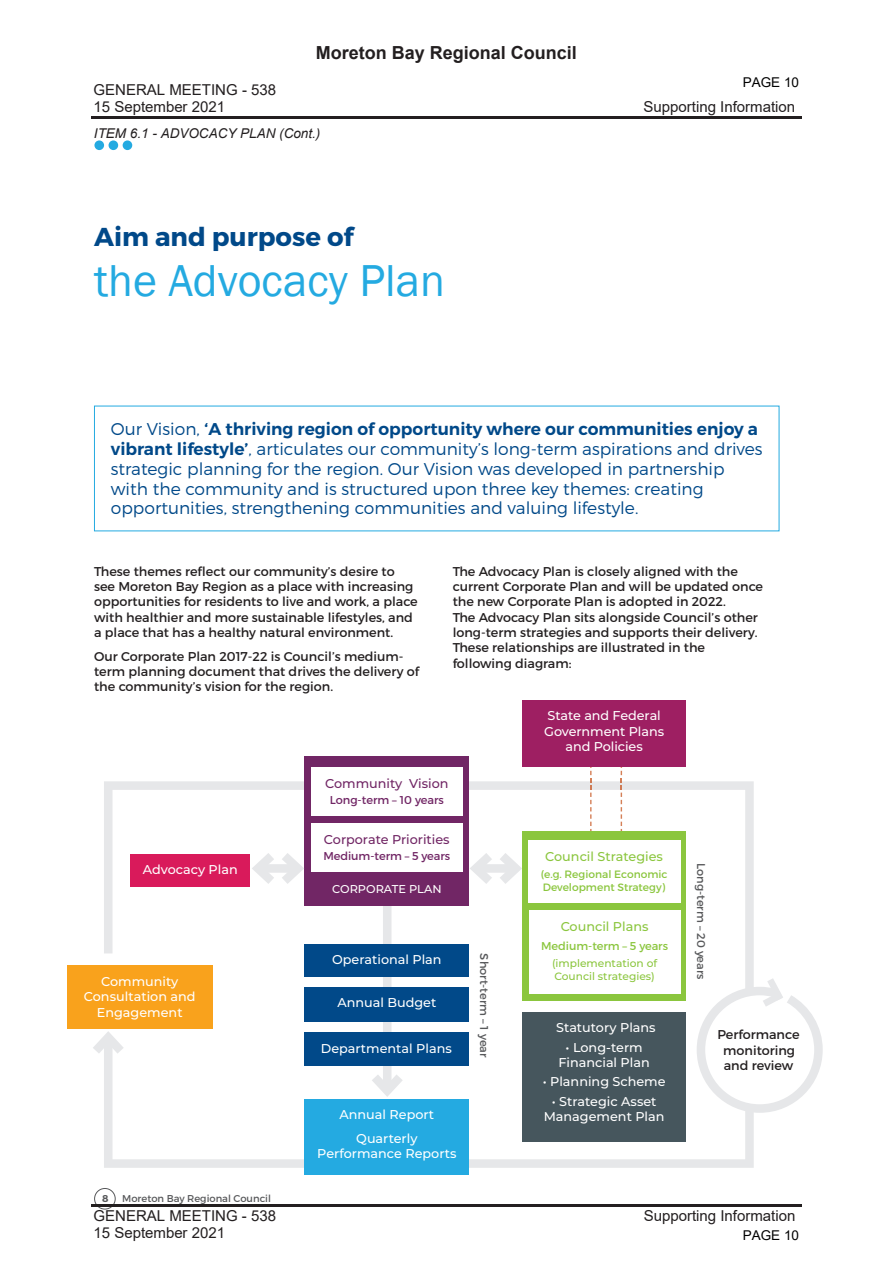
<style>
.page{position:relative;width:893px;height:1263px;background:#fff}
.page>*{position:absolute;margin:0;border:0;box-sizing:border-box;transform-origin:0 0}
.t1{font:46.05px "Franklin Gothic";color:#24aae1}
.t2{font:700 25.95px "Montserrat";color:#014989}
.t3{font:700 18px "Arial";color:#231f20}
.t4{font:300 17.1px/20px "Montserrat";color:#014989}
.t5{font:15px/17.2px "Arial";color:#231f20}
.t6{font:italic 13.5px "Arial";color:#231f20}
.t7{font:13.5px "Arial";color:#000}
.t8{font:12.75px/15.3px "Montserrat";color:#231f20}
.t9{font:500 12.75px/15.3px "Montserrat";color:#fff;text-align:center}
.t10{font:500 12.75px "Montserrat";color:#712665}
.t11{font:500 12.75px "Montserrat";color:#8bc63e}
.t12{font:11.4px "Montserrat";letter-spacing:-.005em;color:#712665}
.t13{font:11.4px "Montserrat";color:#57585a}
.t14{font:11.4px "Montserrat";letter-spacing:-.005em;color:#8bc63e}
.t15{font:500 11.4px "Montserrat";color:#fff}
.t16{font:10.65px/12.8px "Montserrat";color:#8bc63e}
.t17{font:500 10.65px/12.8px "Montserrat";color:#8bc63e}
.t18{font:9.9px "Montserrat";color:#57585a}
.t19{font:700 9.9px "Montserrat";color:#57585a}
.s1{font-weight:600}
</style>
<div class="page">
<div style="left:94px;top:140px;width:10px;height:10px;background:#24aae1;border-radius:50%"></div>
<div style="left:109px;top:140px;width:9px;height:10px;background:#24aae1;border-radius:50%"></div>
<div style="left:123px;top:140px;width:9px;height:10px;background:#24aae1;border-radius:50%"></div>
<svg style="left:104px;top:781px;width:650px;height:387px"></svg>
<svg style="left:93px;top:1029px;width:40px;height:34px"></svg>
<div style="left:383px;top:802px;width:8px;height:289px;background:#e6e7e9"></div>
<svg style="left:363px;top:1066px;width:49px;height:33px"></svg>
<div style="left:131px;top:854px;width:119px;height:32px;background:#d91a5b"></div>
<div style="left:305px;top:756px;width:164px;height:149px;background:#712665"></div>
<div style="left:311px;top:824px;width:152px;height:48px;background:#fff"></div>
<div style="left:305px;top:944px;width:164px;height:32px;background:#014989"></div>
<div style="left:305px;top:987px;width:164px;height:35px;background:#014989"></div>
<div style="left:522px;top:1012px;width:164px;height:130px;background:#46565d"></div>
<div style="left:305px;top:1099px;width:164px;height:75px;background:#24aae1"></div>
<div style="left:67px;top:966px;width:145px;height:63px;background:#f9a21c"></div>
<svg style="left:469px;top:844px;width:53px;height:49px"></svg>
<svg style="left:590px;top:766px;width:1px;height:66px"></svg>
<svg style="left:621px;top:766px;width:1px;height:66px"></svg>
<svg style="left:245px;top:844px;width:60px;height:49px"></svg>
<div style="left:304px;top:1032px;width:164px;height:34px;background:#014989"></div>
<div style="left:311px;top:767px;width:152px;height:49px;background:#fff"></div>
<div style="left:522px;top:832px;width:164px;height:169px;background:#8bc63e"></div>
<div style="left:528px;top:841px;width:152px;height:62px;background:#fff"></div>
<div style="left:529px;top:911px;width:151px;height:83px;background:#fff"></div>
<svg style="left:692px;top:978px;width:131px;height:139px"></svg>
<div style="left:522px;top:700px;width:164px;height:66px;background:#9e1f62"></div>
<div style="left:94px;top:1188px;width:22px;height:21px;border:1px solid #57585a;border-radius:50%"></div>
<hr style="left:91px;top:116px;width:710px;height:3px;background:#231f20">
<hr style="left:91px;top:1205px;width:710px;height:2px;background:#231f20">
<p class="t5" style="left:93px;top:81px;width:184px">GENERAL MEETING - 538<br>15 September 2021</p>
<h3 class="t3" style="left:316px;top:43px;width:263px">Moreton Bay Regional Council</h3>
<p class="t6" style="left:94px;top:125px;width:228px">ITEM 6.1 - ADVOCACY PLAN (Cont.)</p>
<h2 class="t2" style="left:94px;top:226px;width:261px">Aim and purpose of</h2>
<h1 class="t1" style="left:94px;top:254px;width:352px">the Advocacy Plan</h1>
<p class="t7" style="left:743px;top:73px;width:58px">PAGE 10</p>
<p class="t5" style="left:643px;top:98px;width:153px">Supporting Information</p>
<p class="t4" style="left:111px;top:420px;width:653px">Our Vision, <span class="s1">‘A thriving region of opportunity where our communities enjoy a vibrant lifestyle’</span>, articulates our community’s long-term aspirations and drives strategic planning for the region. Our Vision was developed in partnership with the community and is structured upon three key themes: creating opportunities, strengthening communities and valuing lifestyle.</p>
<p class="t8" style="left:94px;top:564px;width:325px">These themes reflect our community’s desire to see Moreton Bay Region as a place with increasing opportunities for residents to live and work, a place with healthier and more sustainable lifestyles, and a place that has a healthy natural environment.</p>
<p class="t8" style="left:94px;top:649px;width:327px">Our Corporate Plan 2017-22 is Council’s medium&shy;term planning document that drives the delivery of the community’s vision for the region.</p>
<p class="t8" style="left:453px;top:564px;width:312px">The Advocacy Plan is closely aligned with the current Corporate Plan and will be updated once the new Corporate Plan is adopted in 2022.<br>The Advocacy Plan sits alongside Council’s other long-term strategies and supports their delivery.<br>These relationships are illustrated in the following diagram:</p>
<p class="t9" style="left:544px;top:709px;width:121px">State and Federal<br>Government Plans and Policies</p>
<p class="t9" style="left:143px;top:863px;width:96px">Advocacy Plan</p>
<p class="t9" style="left:84px;top:974px;width:113px">Community<br>Consultation and<br>Engagement</p>
<p class="t19" style="left:102px;top:1194px;width:8px">8</p>
<p class="t18" style="left:122px;top:1194px;width:150px">Moreton Bay Regional Council</p>
<p class="t10" style="left:325px;top:778px;width:125px">Community Vision</p>
<p class="t12" style="left:330px;top:795px;width:116px">Long-term – 10 years</p>
<p class="t10" style="left:324px;top:834px;width:127px">Corporate Priorities</p>
<p class="t12" style="left:323px;top:851px;width:128px">Medium-term – 5 years</p>
<p class="t11" style="left:545px;top:851px;width:119px">Council Strategies</p>
<p class="t16" style="left:541px;top:868px;width:128px">(e.g. Regional Economic<br>Development Strategy)</p>
<p class="t11" style="left:561px;top:921px;width:89px">Council Plans</p>
<p class="t14" style="left:541px;top:942px;width:128px">Medium-term – 5 years</p>
<p class="t17" style="left:552px;top:958px;width:107px">(implementation of<br>Council strategies)</p>
<p class="t15" style="left:332px;top:885px;width:111px">CORPORATE PLAN</p>
<p class="t13" style="left:489px;top:953px;width:105px;rotate:90deg">Short-term – 1 year</p>
<p class="t9" style="left:332px;top:953px;width:111px">Operational Plan</p>
<p class="t9" style="left:337px;top:996px;width:101px">Annual Budget</p>
<p class="t9" style="left:556px;top:1021px;width:101px">Statutory Plans</p>
<p class="t9" style="left:558px;top:1040px;width:93px">• Long-term<br>Financial Plan</p>
<p class="t9" style="left:543px;top:1075px;width:124px">• Planning Scheme</p>
<p class="t9" style="left:552px;top:1094px;width:106px">• Strategic Asset</p>
<p class="t9" style="left:321px;top:1041px;width:132px">Departmental Plans</p>
<p class="t9" style="left:339px;top:1108px;width:96px">Annual Report</p>
<p class="t9" style="left:544px;top:1110px;width:122px">Management Plan</p>
<p class="t9" style="left:317px;top:1131px;width:141px">Quarterly<br>Performance Reports</p>
<p class="t13" style="left:706px;top:863px;width:118px;rotate:90deg">Long-term – 20 years</p>
<p class="t8" style="left:717px;top:1028px;width:84px;text-align:center">Performance monitoring and review</p>
<p class="t5" style="left:93px;top:1207px;width:184px">GENERAL MEETING - 538</p>
<p class="t5" style="left:644px;top:1207px;width:153px">Supporting Information</p>
<p class="t5" style="left:93px;top:1224px;width:133px">15 September 2021</p>
<p class="t7" style="left:743px;top:1226px;width:58px">PAGE 10</p>
</div>
